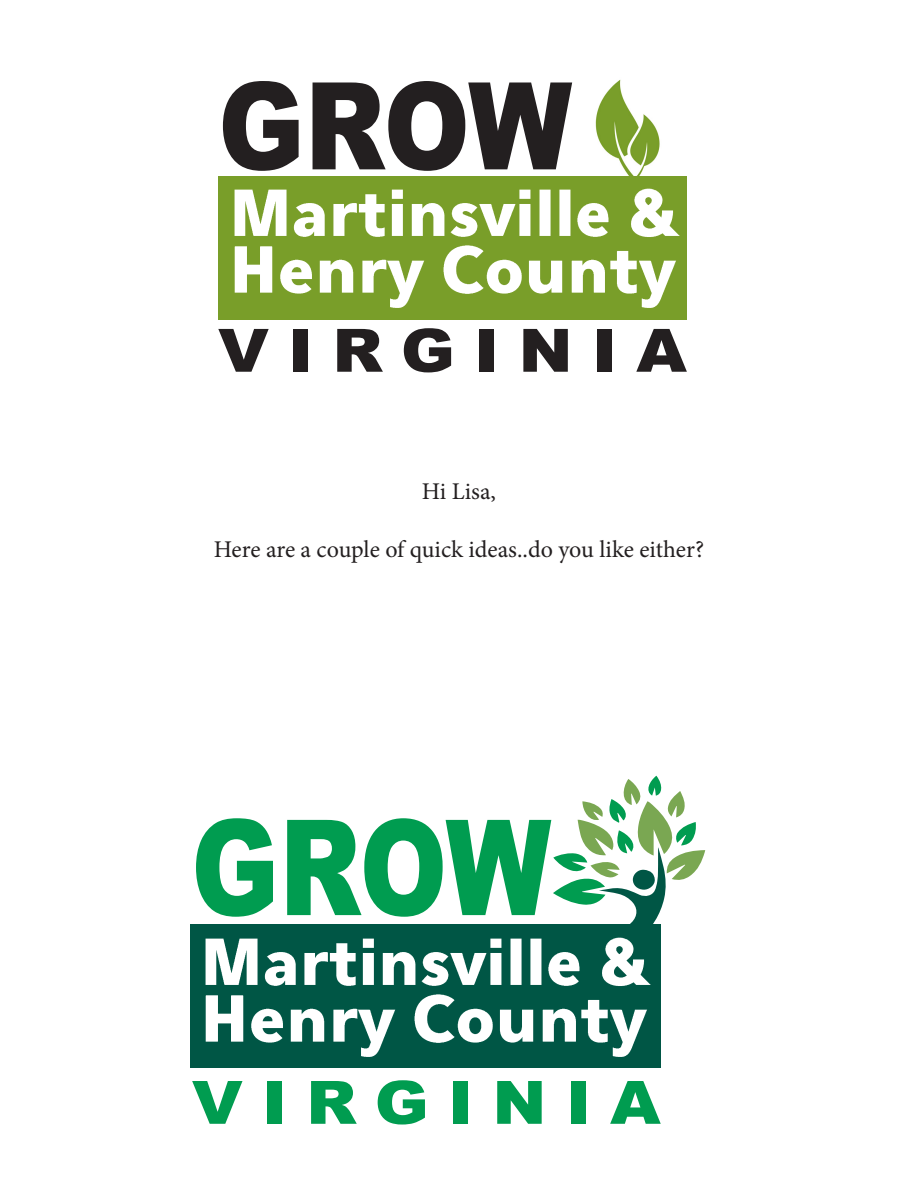
<style>
.page{position:relative;width:918px;height:1188px;background:#fff}
.page>*{position:absolute;margin:0;border:0;box-sizing:border-box;transform-origin:0 0}
.t1{font:900 133.05px "Arial";color:#009c50;scale:.79 1}
.t2{font:900 121.35px "Arial";color:#231f20;scale:.86 1}
.t3{font:900 59.85px "Arial";letter-spacing:.295em;color:#231f20;scale:1.09 1}
.t4{font:900 59.85px "Arial";letter-spacing:.295em;color:#009c50;scale:1.09 1}
.t5{font:24px "Minion Pro";letter-spacing:-.005em;color:#231f20}
</style>
<div class="page">
<img style="left:595px;top:80px;width:65px;height:96px">
<img style="left:218px;top:176px;width:469px;height:144px">
<img style="left:190px;top:926px;width:468px;height:142px">
<svg style="left:553px;top:776px;width:152px;height:162px"></svg>
<p class="t2" style="left:218px;top:38px;width:413px">GROW</p>
<p class="t3" style="left:218px;top:307px;width:431px">VIRGINIA</p>
<p class="t5" style="left:422px;top:475px;width:76px">Hi Lisa,</p>
<p class="t5" style="left:214px;top:533px;width:492px">Here are a couple of quick ideas..do you like either?</p>
<p class="t1" style="left:191px;top:771px;width:457px">GROW</p>
<p class="t4" style="left:192px;top:1059px;width:431px">VIRGINIA</p>
</div>
